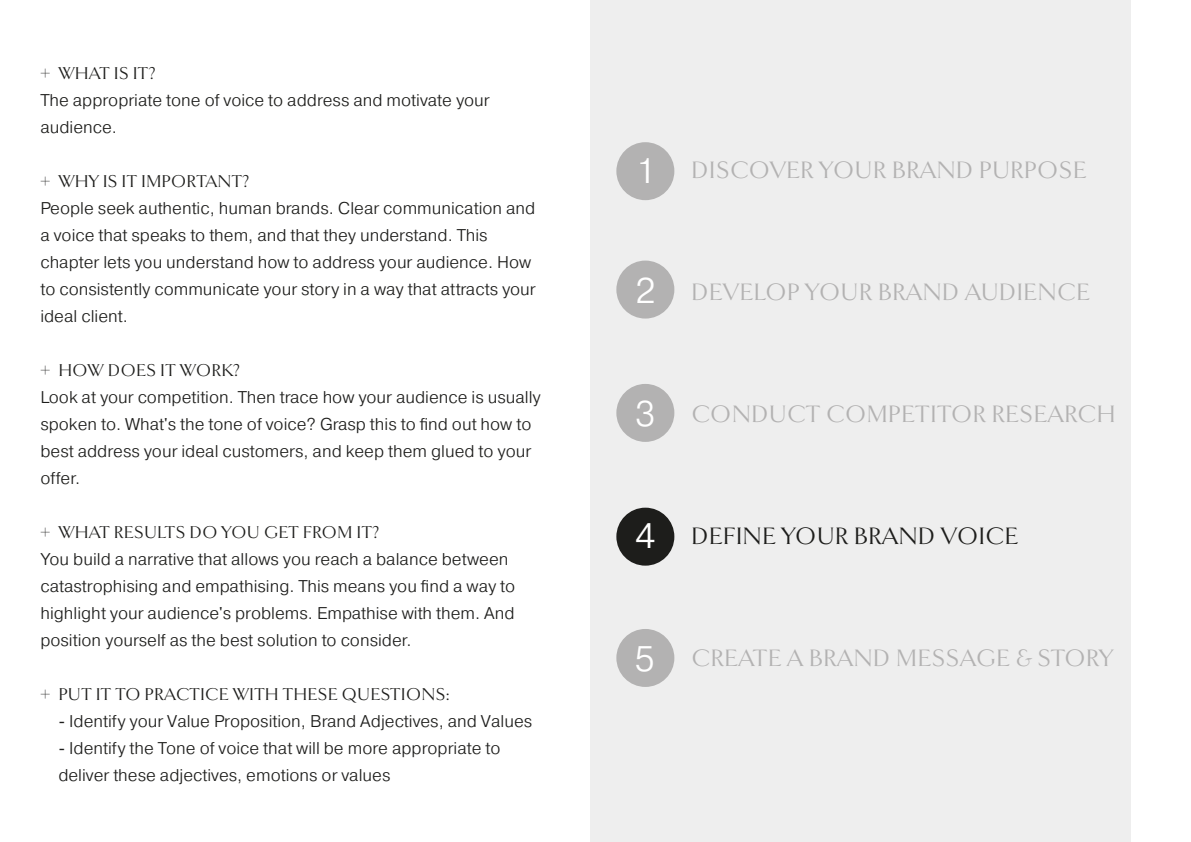
<style>
.page{position:relative;width:1191px;height:842px;background:#fff}
.page>*{position:absolute;margin:0;border:0;box-sizing:border-box;transform-origin:0 0}
.t1{font:300 35.5px "Pragmatica";color:#fff}
.t2{font:25px "Goldenbook";color:#b3b2b2}
.t3{font:25px "Goldenbook";color:#1d1d1b}
.t4{font:18px "Goldenbook";color:#1d1d1b}
.t5{font:300 17px/27px "Pragmatica";color:#1d1d1b}
</style>
<div class="page">
<div style="left:590px;top:0;width:541px;height:842px;background:#eee"></div>
<div style="left:616px;top:142px;width:58px;height:58px;background:#b3b2b2;border-radius:50%"></div>
<div style="left:616px;top:384px;width:58px;height:58px;background:#b3b2b2;border-radius:50%"></div>
<div style="left:616px;top:261px;width:58px;height:58px;background:#b3b2b2;border-radius:50%"></div>
<div style="left:616px;top:508px;width:58px;height:58px;background:#1d1d1b;border-radius:50%"></div>
<div style="left:616px;top:629px;width:58px;height:58px;background:#b3b2b2;border-radius:50%"></div>
<p class="t4" style="left:40px;top:63px;width:116px">+ WHAT IS IT?</p>
<p class="t5" style="left:40px;top:86px;width:451px">The appropriate tone of voice to address and motivate your audience.</p>
<p class="t4" style="left:40px;top:171px;width:210px">+ WHY IS IT IMPORTANT?</p>
<p class="t5" style="left:40px;top:194px;width:497px">People seek authentic, human brands. Clear communication and a voice that speaks to them, and that they understand. This chapter lets you understand how to address your audience. How to consistently communicate your story in a way that attracts your ideal client.</p>
<p class="t4" style="left:40px;top:360px;width:201px">+ HOW DOES IT WORK?</p>
<p class="t5" style="left:40px;top:383px;width:502px">Look at your competition. Then trace how your audience is usually spoken to. What's the tone of voice? Grasp this to find out how to best address your ideal customers, and keep them glued to your offer.</p>
<p class="t4" style="left:40px;top:522px;width:340px">+ WHAT RESULTS DO YOU GET FROM IT?</p>
<p class="t5" style="left:40px;top:545px;width:476px">You build a narrative that allows you reach a balance between catastrophising and empathising. This means you find a way to highlight your audience's problems. Empathise with them. And position yourself as the best solution to consider.</p>
<p class="t4" style="left:40px;top:684px;width:411px">+ PUT IT TO PRACTICE WITH THESE QUESTIONS:</p>
<p class="t5" style="left:58px;top:707px;width:475px">- Identify your Value Proposition, Brand Adjectives, and Values</p>
<p class="t5" style="left:58px;top:734px;width:443px">- Identify the Tone of voice that will be more appropriate to deliver these adjectives, emotions or values</p>
<h1 class="t1" style="left:635px;top:148px;width:22px">1</h1>
<h1 class="t1" style="left:635px;top:268px;width:22px">2</h1>
<h2 class="t2" style="left:691px;top:155px;width:397px">DISCOVER YOUR BRAND PURPOSE</h2>
<h2 class="t2" style="left:691px;top:278px;width:400px">DEVELOP YOUR BRAND AUDIENCE</h2>
<h1 class="t1" style="left:635px;top:391px;width:22px">3</h1>
<h2 class="t2" style="left:691px;top:400px;width:426px">CONDUCT COMPETITOR RESEARCH</h2>
<h1 class="t1" style="left:635px;top:513px;width:22px">4</h1>
<h2 class="t3" style="left:691px;top:522px;width:329px">DEFINE YOUR BRAND VOICE</h2>
<h1 class="t1" style="left:634px;top:636px;width:22px">5</h1>
<h2 class="t2" style="left:691px;top:644px;width:423px">CREATE A BRAND MESSAGE &amp; STORY</h2>
</div>
